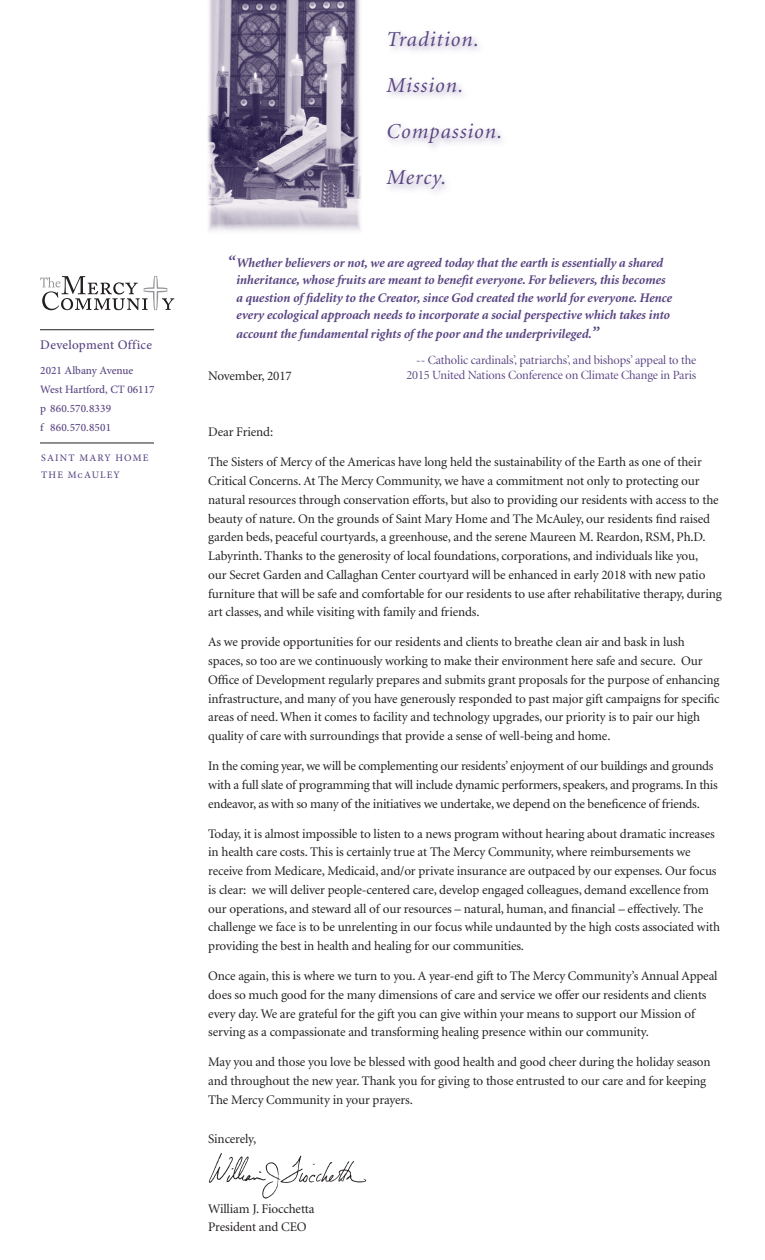
<style>
.page{position:relative;width:765px;height:1260px;background:#fff}
.page>*{position:absolute;margin:0;border:0;box-sizing:border-box;transform-origin:0 0}
.t1{font:italic 21.25px "Minion";letter-spacing:.05em;color:#594582}
.t2{font:13.12px/18.8px "Minion";letter-spacing:-.01em;color:#231f20}
.t3{font:italic 700 13.12px/17.5px "Minion";letter-spacing:-.01em;color:#594582}
.t4{font:500 13.12px "Minion Pro";letter-spacing:.02em;color:#594582}
.t5{font:12.5px/15px "Minion Display";letter-spacing:-.01em;color:#594582;text-align:right}
.t6{font:500 11.25px "Minion Pro";color:#594582}
.t7{font:500 10px "Minion Pro";letter-spacing:.12em;color:#594582}
.s1{font-size:16.25px}
</style>
<div class="page">
<div style="left:384px;top:27px;width:125px;height:172px;background:#594581;opacity:.5"></div>
<hr style="left:40px;top:443px;width:114px;height:1px;background:#231f20">
<hr style="left:40px;top:329px;width:114px;height:1px;background:#231f20">
<svg style="left:40px;top:276px;width:134px;height:34px"></svg>
<img style="left:207px;top:0;width:154px;height:231px">
<img style="left:208px;top:1153px;width:159px;height:46px">
<p class="t4" style="left:40px;top:335px;width:113px">Development Office</p>
<p class="t6" style="left:40px;top:363px;width:95px">2021 Albany Avenue</p>
<p class="t6" style="left:40px;top:382px;width:116px">West Hartford, CT 06117</p>
<p class="t6" style="left:40px;top:401px;width:72px">p 860.570.8339</p>
<p class="t6" style="left:40px;top:420px;width:72px">f 860.570.8501</p>
<p class="t7" style="left:41px;top:451px;width:109px">SAINT MARY HOME</p>
<p class="t7" style="left:41px;top:468px;width:80px">THE McAULEY</p>
<p class="t1" style="left:386px;top:28px;width:94px">Tradition.</p>
<p class="t1" style="left:386px;top:75px;width:78px">Mission.</p>
<p class="t1" style="left:386px;top:121px;width:117px">Compassion.</p>
<p class="t1" style="left:386px;top:167px;width:61px">Mercy.</p>
<p class="t3" style="left:236px;top:254px;width:438px;text-indent:-9px"><span class="s1">“</span>Whether believers or not, we are agreed today that the earth is essentially a shared inheritance, whose fruits are meant to benefit everyone. For believers, this becomes a question of fidelity to the Creator, since God created the world for everyone. Hence every ecological approach needs to incorporate a social perspective which takes into</p>
<p class="t3" style="left:236px;top:326px;width:364px">account the fundamental rights of the poor and the underprivileged.<span class="s1">”</span></p>
<p class="t5" style="left:407px;top:353px;width:291px">-- Catholic cardinals’, patriarchs’, and bishops’ appeal to the<br>2015 United Nations Conference on Climate Change in Paris</p>
<p class="t2" style="left:208px;top:367px;width:85px">November, 2017</p>
<p class="t2" style="left:208px;top:423px;width:66px">Dear Friend:</p>
<p class="t2" style="left:208px;top:453px;width:515px">The Sisters of Mercy of the Americas have long held the sustainability of the Earth as one of their Critical Concerns. At The Mercy Community, we have a commitment not only to protecting our natural resources through conservation efforts, but also to providing our residents with access to the beauty of nature. On the grounds of Saint Mary Home and The McAuley, our residents find raised garden beds, peaceful courtyards, a greenhouse, and the serene Maureen M. Reardon, RSM, Ph.D.<br>Labyrinth. Thanks to the generosity of local foundations, corporations, and individuals like you,<br>our Secret Garden and Callaghan Center courtyard will be enhanced in early 2018 with new patio furniture that will be safe and comfortable for our residents to use after rehabilitative therapy, during art classes, and while visiting with family and friends.</p>
<p class="t2" style="left:208px;top:633px;width:513px">As we provide opportunities for our residents and clients to breathe clean air and bask in lush spaces, so too are we continuously working to make their environment here safe and secure. Our Office of Development regularly prepares and submits grant proposals for the purpose of enhancing infrastructure, and many of you have generously responded to past major gift campaigns for specific areas of need. When it comes to facility and technology upgrades, our priority is to pair our high quality of care with surroundings that provide a sense of well-being and home.</p>
<p class="t2" style="left:208px;top:757px;width:511px">In the coming year, we will be complementing our residents’ enjoyment of our buildings and grounds with a full slate of programming that will include dynamic performers, speakers, and programs. In this endeavor, as with so many of the initiatives we undertake, we depend on the beneficence of friends.</p>
<p class="t2" style="left:208px;top:825px;width:513px">Today, it is almost impossible to listen to a news program without hearing about dramatic increases in health care costs. This is certainly true at The Mercy Community, where reimbursements we receive from Medicare, Medicaid, and/or private insurance are outpaced by our expenses. Our focus is clear: we will deliver people-centered care, develop engaged colleagues, demand excellence from our operations, and steward all of our resources – natural, human, and financial – effectively. The challenge we face is to be unrelenting in our focus while undaunted by the high costs associated with providing the best in health and healing for our communities.</p>
<p class="t2" style="left:208px;top:967px;width:511px">Once again, this is where we turn to you. A year-end gift to The Mercy Community’s Annual Appeal does so much good for the many dimensions of care and service we offer our residents and clients every day. We are grateful for the gift you can give within your means to support our Mission of serving as a compassionate and transforming healing presence within our community.</p>
<p class="t2" style="left:208px;top:1053px;width:504px">May you and those you love be blessed with good health and good cheer during the holiday season and throughout the new year. Thank you for giving to those entrusted to our care and for keeping<br>The Mercy Community in your prayers.</p>
<p class="t2" style="left:208px;top:1130px;width:50px">Sincerely,</p>
<p class="t2" style="left:208px;top:1200px;width:108px">William J. Fiocchetta<br>President and CEO</p>
</div>
